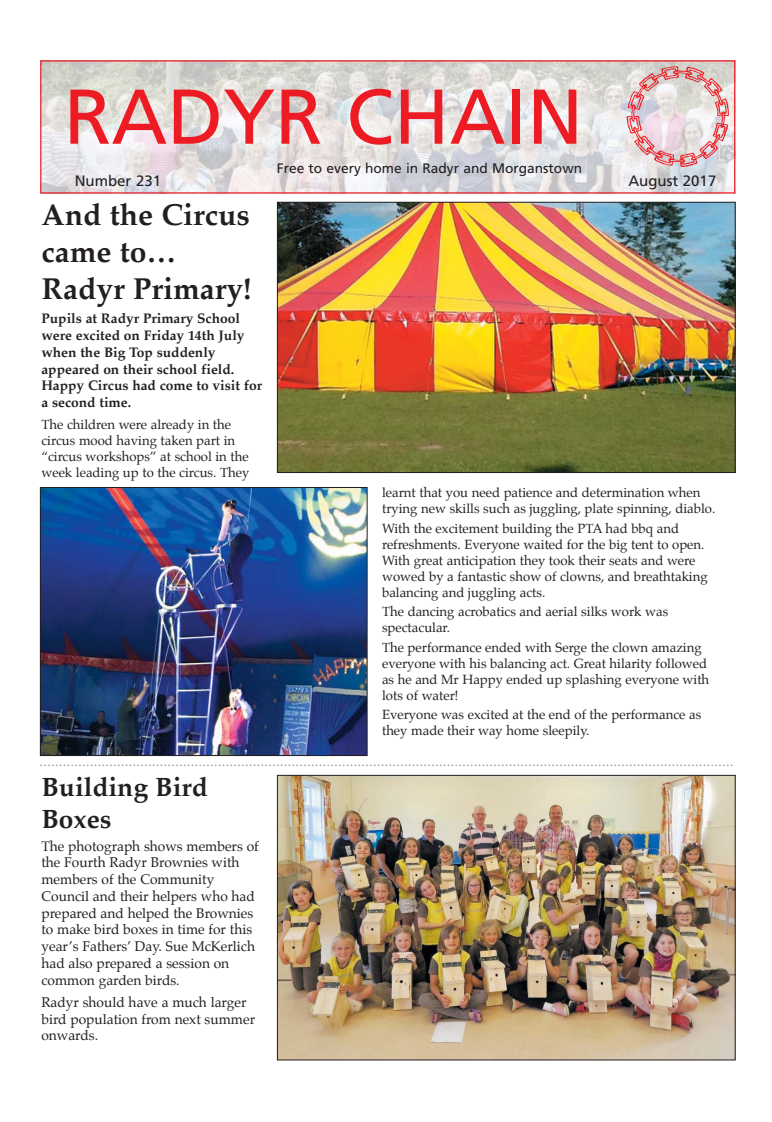
<style>
.page{position:relative;width:772px;height:1122px;background:#fff}
.page>*{position:absolute;margin:0;border:0;box-sizing:border-box;transform-origin:0 0}
.t1{font:77.5px "Frutiger";color:#ed1c24}
.t2{font:700 30px/36.6px "Palatino";color:#231f20}
.t3{font:700 26.25px/32px "Palatino";color:#231f20}
.t4{font:15px "Frutiger";color:#231f20}
.t5{font:13.75px/16.8px "Palatino";color:#231f20}
.t6{font:700 13.75px/16.8px "Palatino";color:#231f20}
.t7{font:13.75px "Frutiger";color:#231f20}
.t8{font:13.12px/16px "Palatino";color:#231f20}
</style>
<div class="page">
<img style="left:42px;top:62px;width:691px;height:129px">
<img style="left:617px;top:62px;width:115px;height:112px">
<div style="left:40px;top:60px;width:695px;height:133px;border:1px solid #ed1c24"></div>
<img style="left:279px;top:204px;width:454px;height:266px">
<div style="left:277px;top:202px;width:458px;height:270px;border:1px solid #231f20"></div>
<img style="left:42px;top:489px;width:323px;height:264px">
<div style="left:40px;top:487px;width:327px;height:268px;border:1px solid #231f20"></div>
<svg style="left:41px;top:764px;width:692px;height:2px"></svg>
<img style="left:279px;top:777px;width:454px;height:280px">
<div style="left:277px;top:775px;width:458px;height:284px;border:1px solid #231f20"></div>
<h1 class="t1" style="left:64px;top:86px;width:520px">RADYR CHAIN</h1>
<p class="t4" style="left:75px;top:174px;width:88px">Number 231</p>
<p class="t4" style="left:628px;top:174px;width:89px">August 2017</p>
<p class="t7" style="left:277px;top:163px;width:307px">Free to every home in Radyr and Morganstown</p>
<h2 class="t2" style="left:41px;top:199px;width:211px">And the Circus came to…<br>Radyr Primary!</h2>
<p class="t6" style="left:41px;top:311px;width:222px">Pupils at Radyr Primary School were excited on Friday 14th July when the Big Top suddenly appeared on their school field.<br>Happy Circus had come to visit for a second time.</p>
<p class="t8" style="left:41px;top:417px;width:209px">The children were already in the circus mood having taken part in “circus workshops” at school in the week leading up to the circus. They</p>
<h3 class="t3" style="left:41px;top:772px;width:168px">Building Bird<br>Boxes</h3>
<p class="t5" style="left:41px;top:838px;width:219px">The photograph shows members of the Fourth Radyr Brownies with members of the Community<br>Council and their helpers who had prepared and helped the Brownies to make bird boxes in time for this year’s Fathers’ Day. Sue McKerlich had also prepared a session on common garden birds.</p>
<p class="t5" style="left:41px;top:994px;width:215px">Radyr should have a much larger bird population from next summer onwards.</p>
<p class="t8" style="left:382px;top:485px;width:334px">learnt that you need patience and determination when trying new skills such as juggling, plate spinning, diablo.</p>
<p class="t8" style="left:382px;top:521px;width:327px">With the excitement building the PTA had bbq and refreshments. Everyone waited for the big tent to open.<br>With great anticipation they took their seats and were wowed by a fantastic show of clowns, and breathtaking balancing and juggling acts.</p>
<p class="t8" style="left:382px;top:604px;width:287px">The dancing acrobatics and aerial silks work was spectacular.</p>
<p class="t8" style="left:382px;top:640px;width:328px">The performance ended with Serge the clown amazing everyone with his balancing act. Great hilarity followed as he and Mr Happy ended up splashing everyone with lots of water!</p>
<p class="t8" style="left:382px;top:707px;width:320px">Everyone was excited at the end of the performance as they made their way home sleepily.</p>
</div>
